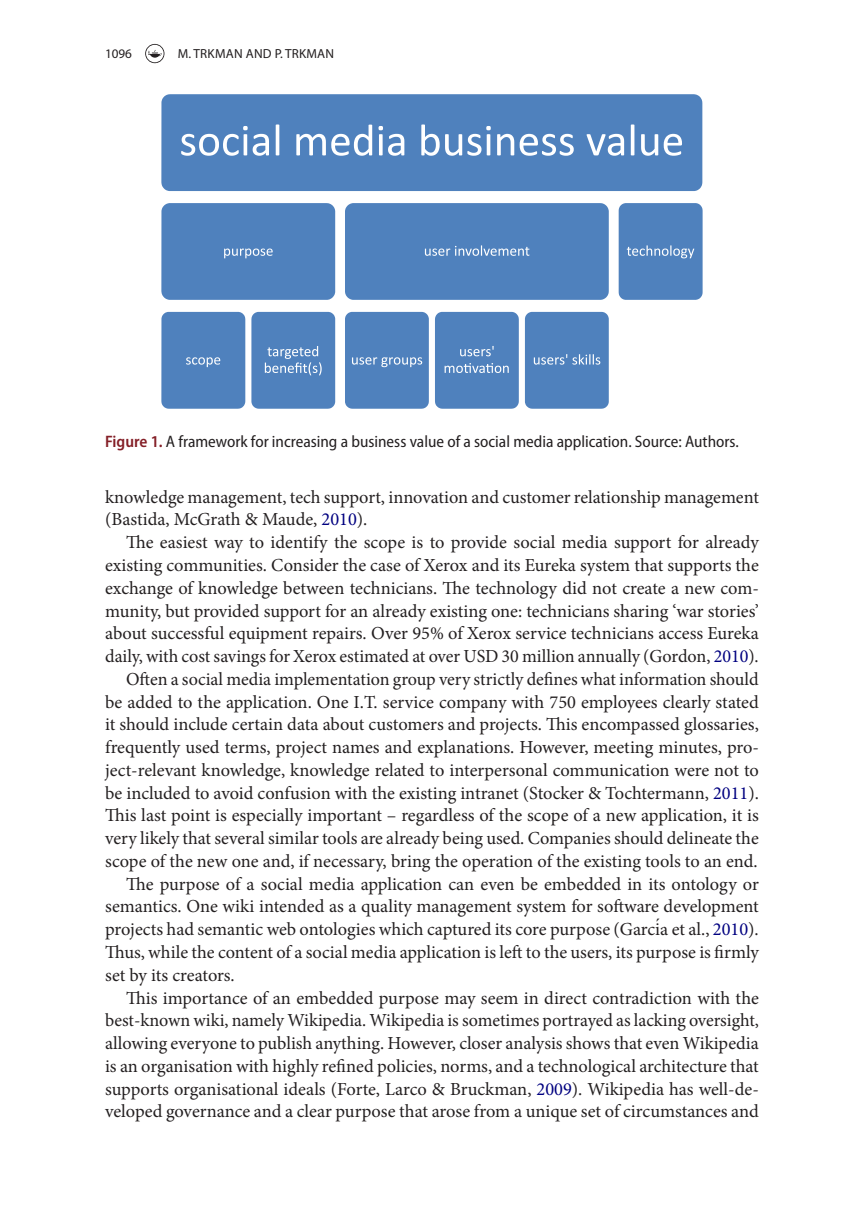
<style>
.page{position:relative;width:864px;height:1231px;background:#fff}
.page>*{position:absolute;margin:0;border:0;box-sizing:border-box;transform-origin:0 0}
.t1{font:18.38px/22.8px "Minion Pro";color:#231f20}
.t2{font:semi-condensed 16.62px "Myriad Pro";color:#231f20}
.t3{font:13.12px "Myriad Pro";letter-spacing:.02em;color:#231f20}
.s1{font-weight:600;color:#841f27}
.s2{color:#000080}
.s3{font-family:"Times New Roman PSMT unicode"}
</style>
<div class="page">
<svg style="left:145px;top:44px;width:19px;height:19px"></svg>
<div style="left:161px;top:94px;width:542px;height:97px;background:#4f81bd"></div>
<svg style="left:181px;top:126px;width:88px;height:30px"></svg>
<svg style="left:275px;top:124px;width:4px;height:31px"></svg>
<svg style="left:296px;top:125px;width:76px;height:31px"></svg>
<svg style="left:378px;top:126px;width:26px;height:30px"></svg>
<svg style="left:421px;top:124px;width:18px;height:32px"></svg>
<svg style="left:445px;top:126px;width:45px;height:30px"></svg>
<svg style="left:497px;top:134px;width:76px;height:22px"></svg>
<svg style="left:586px;top:134px;width:38px;height:22px"></svg>
<svg style="left:630px;top:124px;width:4px;height:31px"></svg>
<svg style="left:640px;top:134px;width:41px;height:22px"></svg>
<svg style="left:161px;top:311px;width:448px;height:98px;background:#618ec3"></svg>
<svg style="left:161px;top:203px;width:542px;height:97px;background:#5888c0"></svg>
<p class="t3" style="left:105px;top:45px;width:28px">1096</p>
<p class="t3" style="left:178px;top:45px;width:158px">M. TRKMAN AND P. TRKMAN</p>
<p class="t2" style="left:105px;top:432px;width:635px"><span class="s1">Figure 1.</span> A framework for increasing a business value of a social media application. Source: Authors.</p>
<p class="t1" style="left:105px;top:485px;width:655px">knowledge management, tech support, innovation and customer relationship management (Bastida, McGrath &amp; Maude, <span class="s2">2010</span>).</p>
<p class="t1" style="left:126px;top:531px;width:634px">The easiest way to identify the scope is to provide social media support for already</p>
<p class="t1" style="left:105px;top:553px;width:655px">existing communities. Consider the case of Xerox and its Eureka system that supports the</p>
<p class="t1" style="left:105px;top:576px;width:655px">exchange of knowledge between technicians. The technology did not create a new com-</p>
<p class="t1" style="left:105px;top:599px;width:655px">munity, but provided support for an already existing one: technicians sharing ‘war stories’</p>
<p class="t1" style="left:105px;top:622px;width:655px">about successful equipment repairs. Over 95% of Xerox service technicians access Eureka</p>
<p class="t1" style="left:105px;top:644px;width:654px">daily, with cost savings for Xerox estimated at over USD 30 million annually (Gordon, <span class="s2">2010</span>).</p>
<p class="t1" style="left:126px;top:667px;width:633px">Often a social media implementation group very strictly defines what information should</p>
<p class="t1" style="left:105px;top:690px;width:655px">be added to the application. One I.T. service company with 750 employees clearly stated</p>
<p class="t1" style="left:105px;top:713px;width:655px">it should include certain data about customers and projects. This encompassed glossaries,</p>
<p class="t1" style="left:105px;top:735px;width:655px">frequently used terms, project names and explanations. However, meeting minutes, pro-</p>
<p class="t1" style="left:105px;top:758px;width:655px">ject-relevant knowledge, knowledge related to interpersonal communication were not to</p>
<p class="t1" style="left:105px;top:781px;width:655px">be included to avoid confusion with the existing intranet (Stocker &amp; Tochtermann, <span class="s2">2011</span>).</p>
<p class="t1" style="left:105px;top:804px;width:655px">This last point is especially important – regardless of the scope of a new application, it is</p>
<p class="t1" style="left:105px;top:826px;width:655px">very likely that several similar tools are already being used. Companies should delineate the</p>
<p class="t1" style="left:105px;top:849px;width:654px">scope of the new one and, if necessary, bring the operation of the existing tools to an end.</p>
<p class="t1" style="left:126px;top:872px;width:634px">The purpose of a social media application can even be embedded in its ontology or</p>
<p class="t1" style="left:105px;top:895px;width:655px">semantics. One wiki intended as a quality management system for software development</p>
<p class="t1" style="left:105px;top:917px;width:655px">projects had semantic web ontologies which captured its core purpose (Garci<span class="s3">́</span>a et al., <span class="s2">2010</span>).</p>
<p class="t1" style="left:105px;top:940px;width:655px">Thus, while the content of a social media application is left to the users, its purpose is firmly</p>
<p class="t1" style="left:105px;top:963px;width:131px">set by its creators.</p>
<p class="t1" style="left:126px;top:986px;width:634px">This importance of an embedded purpose may seem in direct contradiction with the</p>
<p class="t1" style="left:105px;top:1008px;width:655px">best-known wiki, namely Wikipedia. Wikipedia is sometimes portrayed as lacking oversight,</p>
<p class="t1" style="left:105px;top:1031px;width:655px">allowing everyone to publish anything. However, closer analysis shows that even Wikipedia</p>
<p class="t1" style="left:105px;top:1054px;width:655px">is an organisation with highly refined policies, norms, and a technological architecture that</p>
<p class="t1" style="left:105px;top:1077px;width:655px">supports organisational ideals (Forte, Larco &amp; Bruckman, <span class="s2">2009</span>). Wikipedia has well-de-</p>
<p class="t1" style="left:105px;top:1099px;width:655px">veloped governance and a clear purpose that arose from a unique set of circumstances and</p>
</div>
